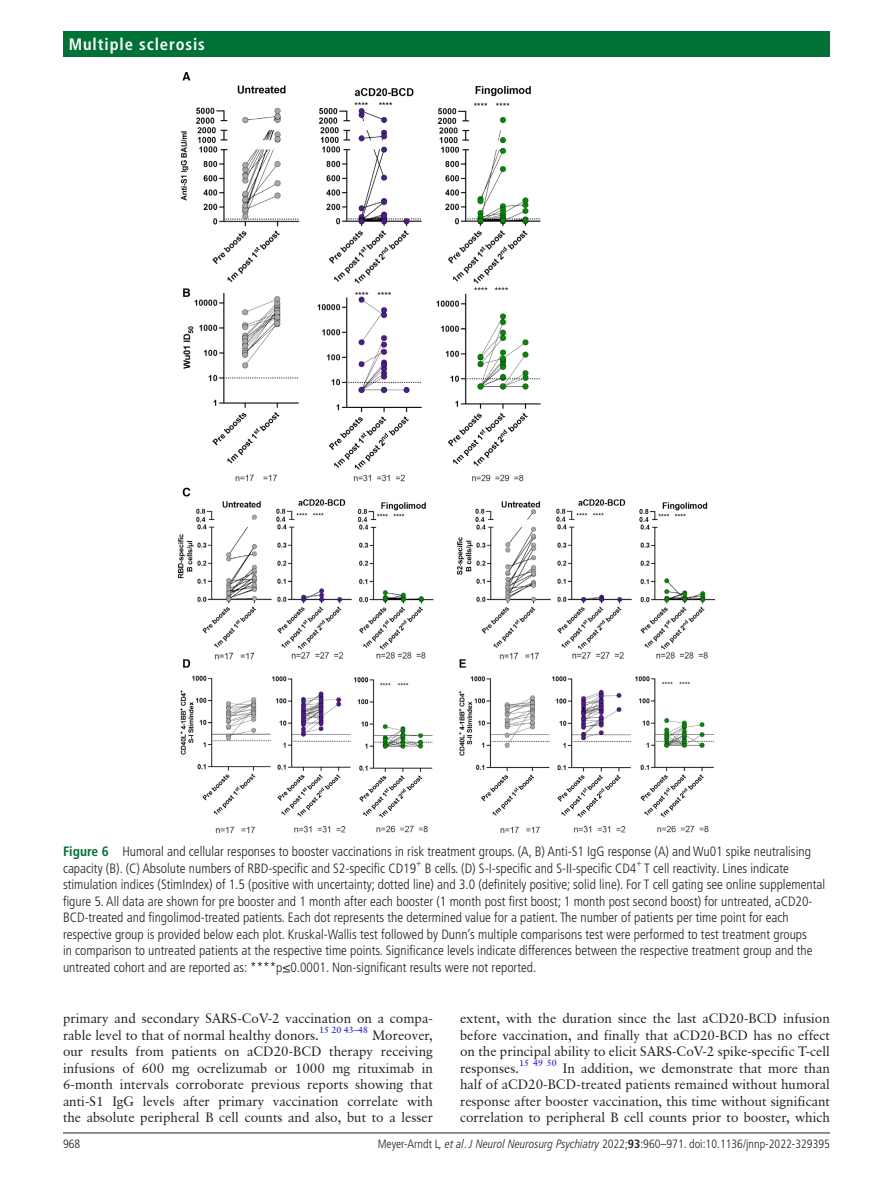
<style>
.page{position:relative;width:893px;height:1191px;background:#fff}
.page>*{position:absolute;margin:0;border:0;box-sizing:border-box;transform-origin:0 0}
.t1{font:700 condensed 16.5px "Frutiger LT Pro";letter-spacing:.055em;color:#fff}
.t2{font:300 condensed 13.5px/16.5px "Frutiger LT Pro";color:#231f20}
.t3{font:13.5px/16.5px "Classical Garamond BT";color:#231f20;text-align:justify}
.t4{font:300 condensed 12px "Frutiger LT Pro";color:#231f20}
.t5{font:300 condensed 9px "Frutiger LT Pro";color:#231f20}
.s1{font-weight:700;color:#007236}
.s2{font-style:italic}
.s3{font-weight:700}
</style>
<div class="page">
<hr style="left:63px;top:1132px;width:767px;height:1px;background:#231f20">
<div style="left:63px;top:31px;width:767px;height:25px;background:#007236"></div>
<img style="left:178px;top:72px;width:537px;height:760px">
<p class="t1" style="left:69px;top:34px;width:138px">Multiple sclerosis</p>
<p class="t2" style="left:63px;top:843px;width:749px"><span class="s1">Figure 6</span> Humoral and cellular responses to booster vaccinations in risk treatment groups. (A, B) Anti-S1 IgG response (A) and Wu01 spike neutralising capacity (B). (C) Absolute numbers of RBD-specific and S2-specific CD19<sup>+</sup> B cells. (D) S-I-specific and S-II-specific CD4</p>
<p class="t5" style="left:636px;top:858px;width:7px">+</p>
<p class="t2" style="left:63px;top:859px;width:764px;text-indent:581px">T cell reactivity. Lines indicate stimulation indices (StimIndex) of 1.5 (positive with uncertainty; dotted line) and 3.0 (definitely positive; solid line). For T cell gating see online supplemental figure 5. All data are shown for pre booster and 1 month after each booster (1 month post first boost; 1 month post second boost) for untreated, aCD20- BCD-treated and fingolimod-treated patients. Each dot represents the determined value for a patient. The number of patients per time point for each respective group is provided below each plot. Kruskal-Wallis test followed by Dunn’s multiple comparisons test were performed to test treatment groups<br>in comparison to untreated patients at the respective time points. Significance levels indicate differences between the respective treatment group and the untreated cohort and are reported as: ****p≤0.0001. Non-significant results were not reported.</p>
<p class="t3" style="left:63px;top:1010px;width:371px">primary and secondary SARS-CoV-2 vaccination on a compa&shy;rable level to that of normal healthy donors.<sup>15</sup> <sup>20</sup> <sup>43–48</sup> Moreover, our results from patients on aCD20-BCD therapy receiving infusions of 600 mg ocrelizumab or 1000 mg rituximab in 6-month intervals corroborate previous reports showing that anti-S1 IgG levels after primary vaccination correlate with the absolute peripheral B cell counts and also, but to a lesser</p>
<p class="t3" style="left:460px;top:1010px;width:371px">extent, with the duration since the last aCD20-BCD infusion before vaccination, and finally that aCD20-BCD has no effect on the principal ability to elicit SARS-CoV-2 spike-specific T-cell responses.<sup>15</sup> <sup>49</sup> <sup>50</sup> In addition, we demonstrate that more than half of aCD20-BCD-treated patients remained without humoral response after booster vaccination, this time without significant correlation to peripheral B cell counts prior to booster, which</p>
<p class="t4" style="left:63px;top:1136px;width:19px">968</p>
<p class="t4" style="left:378px;top:1136px;width:454px">Meyer-Arndt L<span class="s2">, et al</span>. <span class="s2">J Neurol Neurosurg Psychiatry</span> 2022;<span class="s3">93</span>:960–971. doi:10.1136/jnnp-2022-329395</p>
</div>
